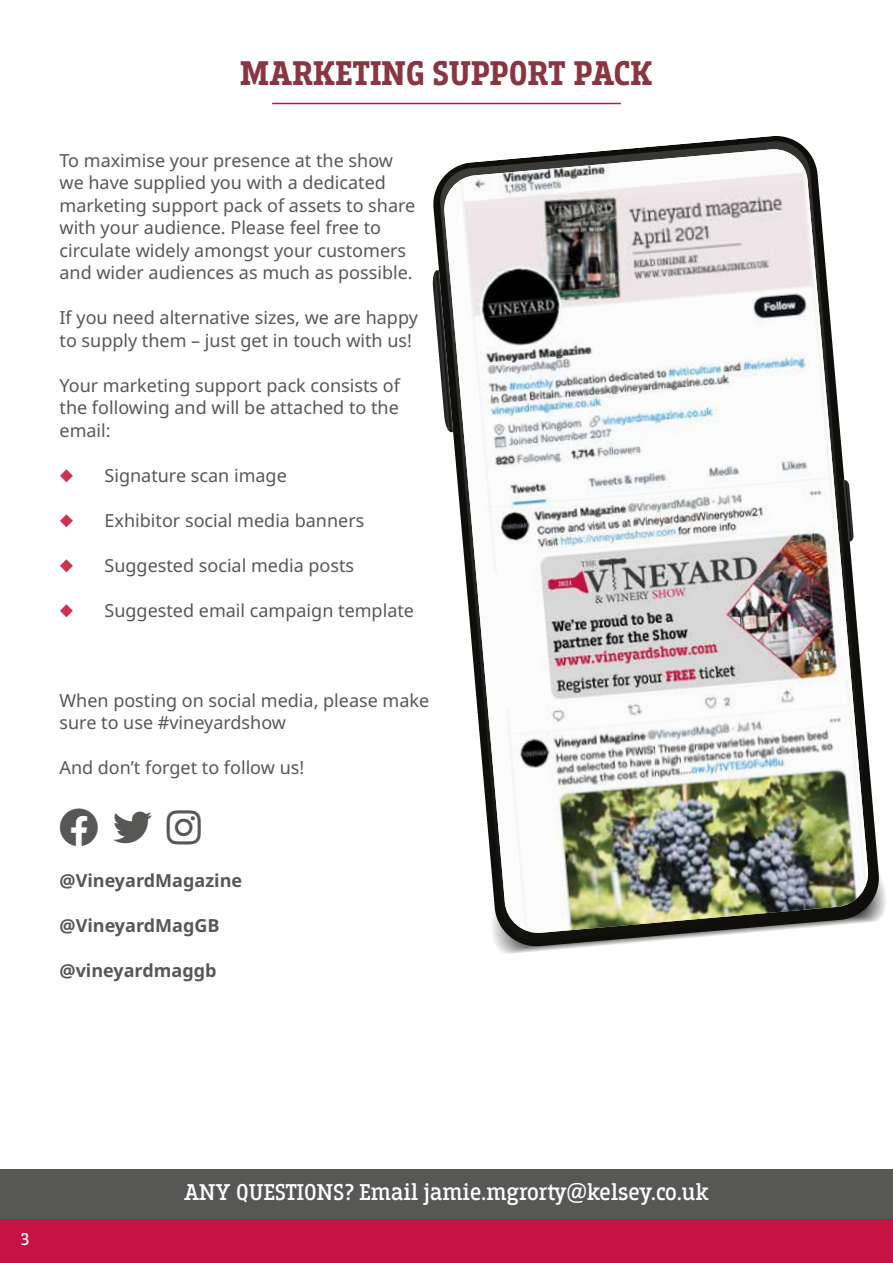
<style>
.page{position:relative;width:893px;height:1263px;background:#fff}
.page>*{position:absolute;margin:0;border:0;box-sizing:border-box;transform-origin:0 0}
.t1{font:700 36px "Breakers Slab";color:#893643}
.t2{font:24px "Breakers Slab";color:#fff}
.t3{font:18px/22.5px "Noto Sans";color:#575756}
.t4{font:700 18px "Noto Sans";color:#575756}
.t5{font:18px "Breakers Slab";color:#fff}
.s1{color:#ca3450}
</style>
<div class="page">
<div style="left:0;top:1218px;width:893px;height:45px;background:#c51343"></div>
<svg style="left:498px;top:880px;width:388px;height:74px"></svg>
<svg style="left:433px;top:136px;width:448px;height:812px"></svg>
<svg style="left:439px;top:141px;width:435px;height:801px"></svg>
<img style="left:443px;top:149px;width:426px;height:785px">
<svg style="left:432px;top:270px;width:21px;height:162px"></svg>
<svg style="left:843px;top:480px;width:11px;height:62px"></svg>
<div style="left:0;top:1169px;width:893px;height:49px;background:#575756"></div>
<hr style="left:272px;top:103px;width:349px;height:1px;background:#c51343">
<h1 class="t1" style="left:240px;top:52px;width:414px">MARKETING SUPPORT PACK</h1>
<p class="t3" style="left:60px;top:149px;width:357px">To maximise your presence at the show we have supplied you with a dedicated marketing support pack of assets to share with your audience. Please feel free to circulate widely amongst your customers and wider audiences as much as possible.</p>
<p class="t3" style="left:60px;top:307px;width:360px">If you need alternative sizes, we are happy to supply them – just get in touch with us!</p>
<p class="t3" style="left:60px;top:374px;width:342px;text-align:justify">Your marketing support pack consists of the following and will be attached to the email:</p>
<p class="t3" style="left:60px;top:464px;width:229px"><span class="s1">◆</span> Signature scan image</p>
<p class="t3" style="left:60px;top:509px;width:306px"><span class="s1">◆</span> Exhibitor social media banners</p>
<p class="t3" style="left:60px;top:554px;width:296px"><span class="s1">◆</span> Suggested social media posts</p>
<p class="t3" style="left:60px;top:599px;width:356px"><span class="s1">◆</span> Suggested email campaign template</p>
<p class="t3" style="left:60px;top:689px;width:371px">When posting on social media, please make sure to use #vineyardshow</p>
<p class="t3" style="left:60px;top:757px;width:246px">And don’t forget to follow us!</p>
<p class="t4" style="left:60px;top:867px;width:184px">@VineyardMagazine</p>
<p class="t4" style="left:60px;top:912px;width:162px">@VineyardMagGB</p>
<p class="t4" style="left:60px;top:957px;width:159px">@vineyardmaggb</p>
<p class="t5" style="left:21px;top:1229px;width:10px">3</p>
<h2 class="t2" style="left:184px;top:1178px;width:526px">ANY QUESTIONS? Email jamie.mgrorty@kelsey.co.uk</h2>
</div>
